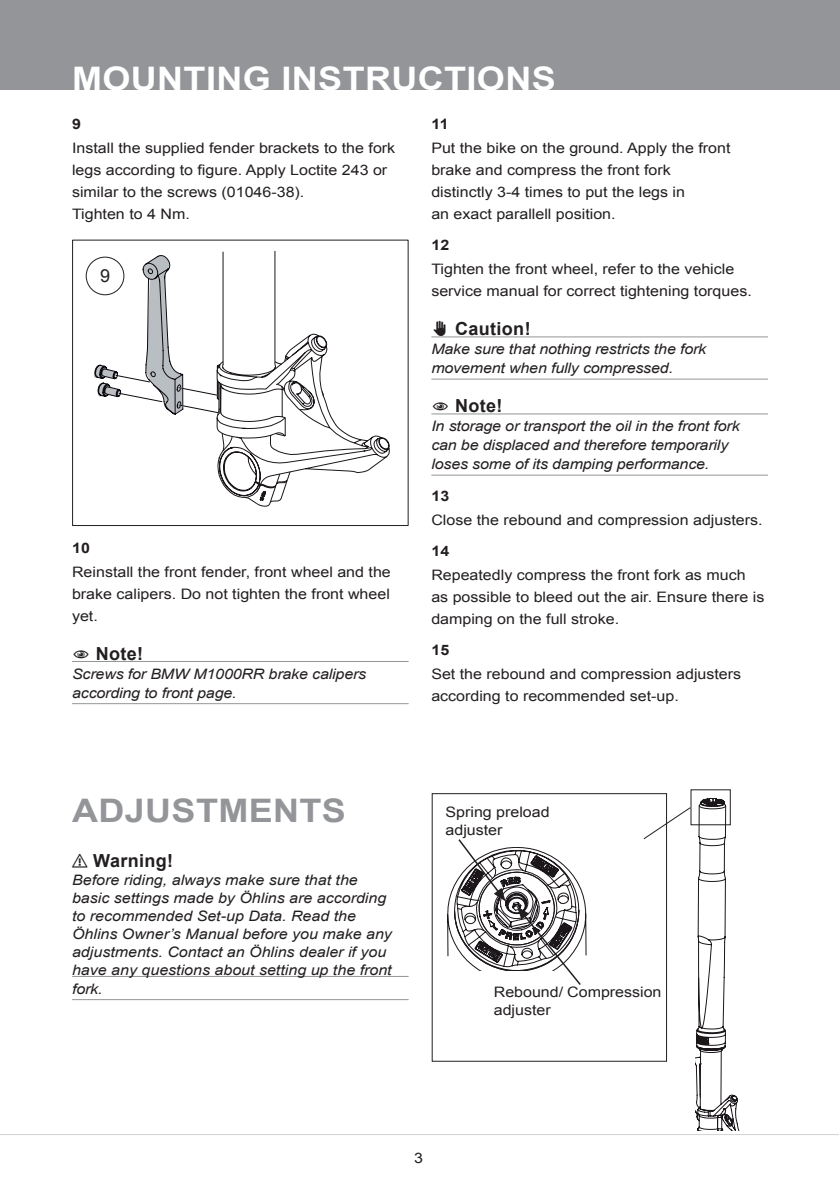
<style>
.page{position:relative;width:840px;height:1191px;background:#fff}
.page>*{position:absolute;margin:0;border:0;box-sizing:border-box;transform-origin:0 0}
.t1{font:700 32.4px "Arial";letter-spacing:.01em;color:#fff;scale:1.11 1}
.t2{font:700 32.4px "Arial";letter-spacing:.01em;color:#939598;scale:1.11 1}
.t3{font:700 18px "Arial";letter-spacing:.02em;color:#231f20}
.t4{font:18px "Arial";color:#231f20}
.t5{font:14.4px/22px "Arial";color:#231f20;scale:1.11 1}
.t6{font:italic 14.4px/18.2px "Arial";letter-spacing:-.01em;color:#231f20;scale:1.11 1}
.t7{font:700 14.4px "Arial";letter-spacing:.02em;color:#231f20;scale:1.11 1}
</style>
<div class="page">
<div style="left:0;top:0;width:839px;height:90px;background:#939598"></div>
<hr style="left:0;top:1134px;width:838px;height:1px;background:#d1d2d4">
<div style="left:72px;top:240px;width:336px;height:286px;border:1px solid #231f20"></div>
<svg style="left:695px;top:797px;width:44px;height:333px"></svg>
<svg style="left:431px;top:789px;width:299px;height:273px"></svg>
<svg style="left:94px;top:251px;width:295px;height:256px"></svg>
<div style="left:86px;top:257px;width:38px;height:38px;background:#fff;border-radius:50%"></div>
<div style="left:86px;top:257px;width:38px;height:38px;border:1px solid #231f20;border-radius:50%"></div>
<hr style="left:72px;top:661px;width:336px;height:1px;background:#939598">
<hr style="left:72px;top:703px;width:336px;height:1px;background:#939598">
<hr style="left:431px;top:336px;width:336px;height:1px;background:#939598">
<hr style="left:431px;top:379px;width:336px;height:1px;background:#939598">
<hr style="left:431px;top:413px;width:336px;height:1px;background:#939598">
<hr style="left:431px;top:475px;width:336px;height:1px;background:#939598">
<hr style="left:72px;top:976px;width:336px;height:1px;background:#939598">
<hr style="left:72px;top:999px;width:336px;height:1px;background:#939598">
<svg style="left:447px;top:837px;width:139px;height:149px"></svg>
<h1 class="t1" style="left:72px;top:57px;width:437px">MOUNTING INSTRUCTIONS</h1>
<p class="t7" style="left:72px;top:114px;width:10px">9</p>
<p class="t5" style="left:72px;top:137px;width:292px">Install the supplied fender brackets to the fork legs according to figure. Apply Loctite 243 or similar to the screws (01046-38).<br>Tighten to 4 Nm.</p>
<p class="t7" style="left:431px;top:114px;width:17px">11</p>
<p class="t5" style="left:431px;top:137px;width:271px">Put the bike on the ground. Apply the front brake and compress the front fork distinctly 3-4 times to put the legs in<br>an exact parallell position.</p>
<p class="t7" style="left:431px;top:235px;width:18px">12</p>
<p class="t5" style="left:431px;top:258px;width:290px">Tighten the front wheel, refer to the vehicle service manual for correct tightening torques.</p>
<p class="t3" style="left:431px;top:317px;width:101px">✋ Caution!</p>
<p class="t6" style="left:431px;top:340px;width:249px;line-height:19px">Make sure that nothing restricts the fork movement when fully compressed.</p>
<p class="t3" style="left:455px;top:394px;width:49px">Note!</p>
<p class="t6" style="left:431px;top:417px;width:279px;line-height:19px">In storage or transport the oil in the front fork can be displaced and therefore temporarily loses some of its damping performance.</p>
<p class="t7" style="left:431px;top:486px;width:18px">13</p>
<p class="t5" style="left:431px;top:508px;width:300px">Close the rebound and compression adjusters.</p>
<p class="t7" style="left:431px;top:541px;width:18px">14</p>
<p class="t5" style="left:431px;top:564px;width:301px">Repeatedly compress the front fork as much as possible to bleed out the air. Ensure there is damping on the full stroke.</p>
<p class="t7" style="left:431px;top:640px;width:18px">15</p>
<p class="t5" style="left:431px;top:663px;width:280px">Set the rebound and compression adjusters according to recommended set-up.</p>
<p class="t4" style="left:100px;top:264px;width:12px">9</p>
<p class="t7" style="left:72px;top:538px;width:18px">10</p>
<p class="t5" style="left:72px;top:561px;width:288px;text-align:justify">Reinstall the front fender, front wheel and the brake calipers. Do not tighten the front wheel yet.</p>
<p class="t3" style="left:96px;top:641px;width:49px">Note!</p>
<p class="t6" style="left:72px;top:664px;width:266px;line-height:19px">Screws for BMW M1000RR brake calipers according to front page.</p>
<h1 class="t2" style="left:72px;top:788px;width:248px">ADJUSTMENTS</h1>
<p class="t5" style="left:445px;top:803px;width:95px;line-height:18px">Spring preload adjuster</p>
<p class="t3" style="left:72px;top:848px;width:103px">⚠ Warning!</p>
<p class="t6" style="left:72px;top:870px;width:289px">Before riding, always make sure that the basic settings made by Öhlins are according to recommended Set-up Data. Read the Öhlins Owner’s Manual before you make any adjustments. Contact an Öhlins dealer if you have any questions about setting up the front fork.</p>
<p class="t5" style="left:414px;top:1147px;width:10px">3</p>
<p class="t5" style="left:493px;top:983px;width:152px;line-height:18px">Rebound/ Compression adjuster</p>
</div>
